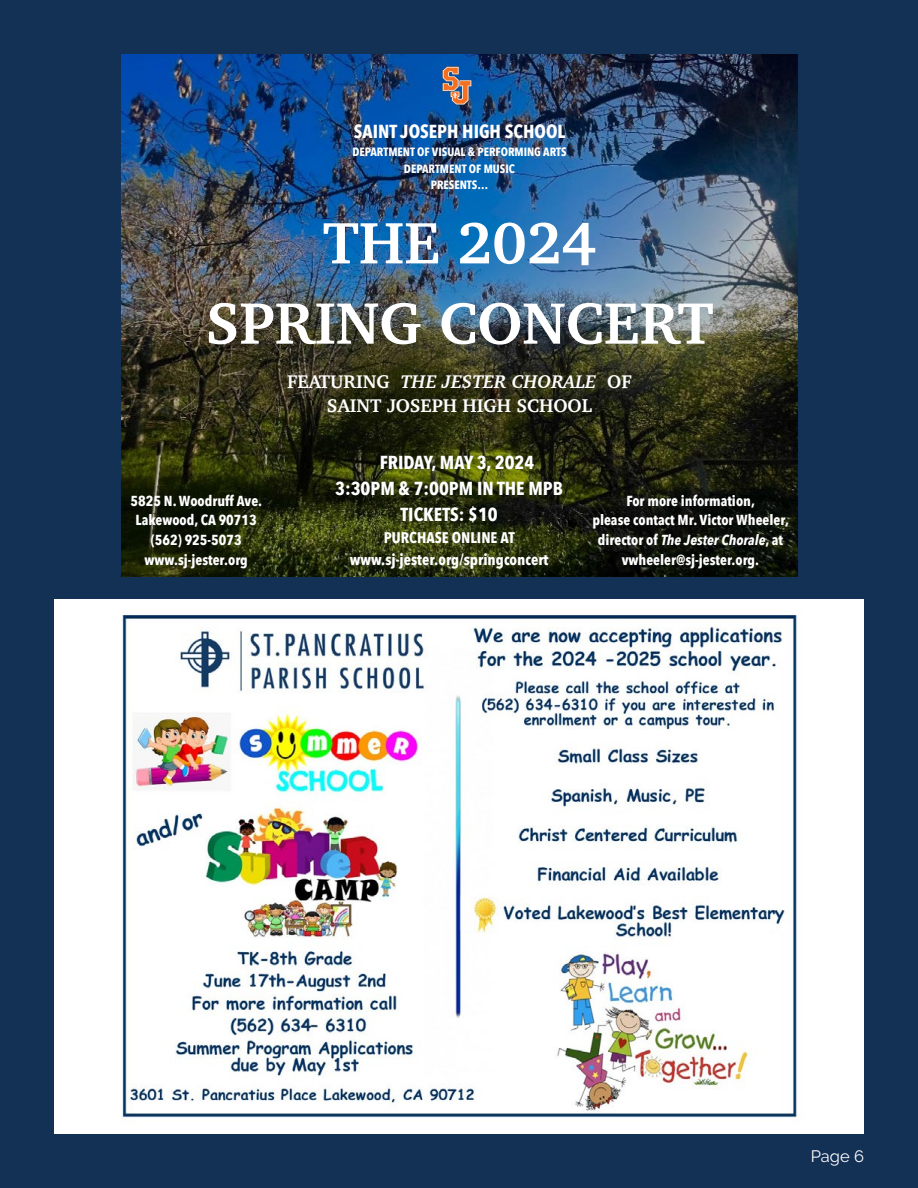
<style>
.page{position:relative;width:918px;height:1188px;background:#133055}
.page>*{position:absolute;margin:0;border:0;box-sizing:border-box;transform-origin:0 0}
.t1{font:700 59.85px/80.2px "Charter";color:#fff;text-align:center}
.t2{font:700 18.75px "Avenir Next Condensed";color:#fff}
.t3{font:700 18.75px/23.1px "Charter";color:#fff;text-align:center}
.t4{font:16.5px "Raleway";color:#fff}
.t5{font:700 15.3px/21.3px "Avenir Next Condensed";color:#fff;text-align:center}
.t6{font:700 14.55px/19.6px "Avenir Next Condensed";color:#fff;text-align:center}
.t7{font:700 12px/16.2px "Avenir Next Condensed";color:#fff;text-align:center}
.s1{font-style:italic}
</style>
<div class="page">
<div style="left:54px;top:599px;width:810px;height:535px;background:#fff"></div>
<img style="left:121px;top:614px;width:677px;height:510px">
<img style="left:121px;top:54px;width:677px;height:523px">
<svg style="left:442px;top:66px;width:30px;height:39px"></svg>
<p class="t2" style="left:354px;top:120px;width:213px">SAINT JOSEPH HIGH SCHOOL</p>
<p class="t7" style="left:352px;top:144px;width:216px">DEPARTMENT OF VISUAL &amp; PERFORMING ARTS<br>DEPARTMENT OF MUSIC<br>PRESENTS…</p>
<h1 class="t1" style="left:205px;top:202px;width:510px">THE 2024<br>SPRING CONCERT</h1>
<p class="t3" style="left:287px;top:370px;width:346px">FEATURING <span class="s1">THE JESTER CHORALE</span> OF<br>SAINT JOSEPH HIGH SCHOOL</p>
<p class="t6" style="left:131px;top:491px;width:133px">5825 N. Woodruff Ave.<br>Lakewood, CA 90713 (562) 925-5073 www.sj-jester.org</p>
<p class="t2" style="left:380px;top:451px;width:156px">FRIDAY, MAY 3, 2024</p>
<p class="t2" style="left:335px;top:477px;width:229px">3:30PM &amp; 7:00PM IN THE MPB</p>
<p class="t2" style="left:400px;top:503px;width:99px">TICKETS: $10</p>
<p class="t5" style="left:350px;top:527px;width:200px">PURCHASE ONLINE AT www.sj-jester.org/springconcert</p>
<p class="t6" style="left:592px;top:491px;width:198px">For more information,<br>please contact Mr. Victor Wheeler, director of <span class="s1">The Jester Chorale</span>, at vwheeler@sj-jester.org.</p>
<p class="t4" style="left:811px;top:1147px;width:55px">Page 6</p>
</div>
